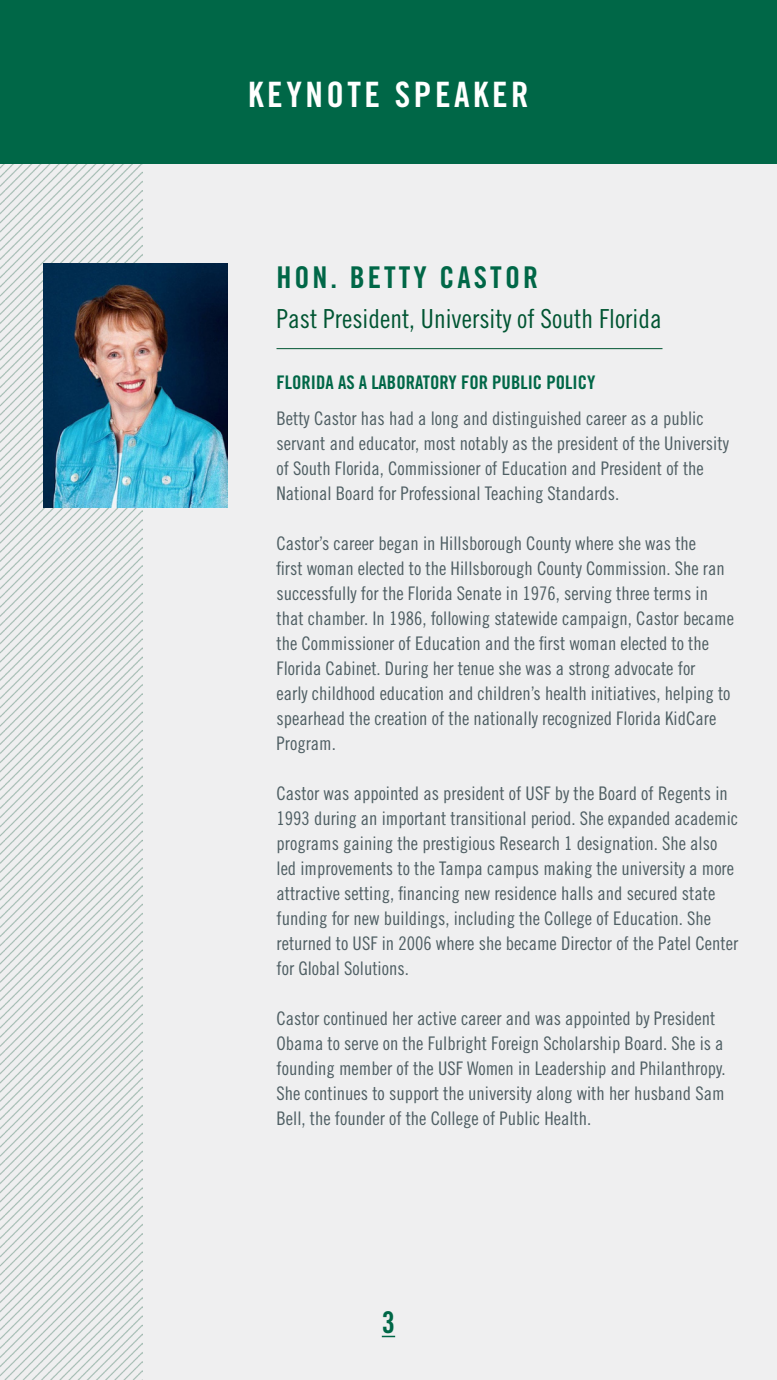
<style>
.page{position:relative;width:777px;height:1380px;background:#fff}
.page>*{position:absolute;margin:0;border:0;box-sizing:border-box;transform-origin:0 0}
.t1{font:35px "Trade Gothic LT Std Bd Cn 20";letter-spacing:.1em;color:#fff}
.t2{font:30px "Trade Gothic LT Std Bd Cn 20";letter-spacing:.1em;color:#006747}
.t3{font:26.25px "Trade Gothic LT Std Cn 18";color:#005532}
.t4{font:18.75px/25px "Trade Gothic LT Std Cn 18";color:#4e5e63}
.t5{font:18.75px "Trade Gothic LT Std Bd Cn 20";color:#006747}
</style>
<div class="page">
<div style="left:0;top:0;width:776px;height:1380px;background:#efeff0"></div>
<img style="left:0;top:163px;width:142px;height:1216px">
<div style="left:0;top:0;width:776px;height:163px;background:#006747"></div>
<hr style="left:276px;top:348px;width:386px;height:1px;background:#005532">
<img style="left:44px;top:264px;width:183px;height:244px">
<svg style="left:381px;top:1336px;width:14px;height:1px"></svg>
<h1 class="t1" style="left:248px;top:73px;width:282px">KEYNOTE SPEAKER</h1>
<h2 class="t2" style="left:276px;top:259px;width:263px">HON. BETTY CASTOR</h2>
<h3 class="t3" style="left:276px;top:303px;width:386px">Past President, University of South Florida</h3>
<p class="t5" style="left:276px;top:370px;width:320px">FLORIDA AS A LABORATORY FOR PUBLIC POLICY</p>
<p class="t4" style="left:276px;top:405px;width:453px">Betty Castor has had a long and distinguished career as a public servant and educator, most notably as the president of the University of South Florida, Commissioner of Education and President of the National Board for Professional Teaching Standards.</p>
<p class="t4" style="left:276px;top:530px;width:459px">Castor’s career began in Hillsborough County where she was the<br>first woman elected to the Hillsborough County Commission. She ran successfully for the Florida Senate in 1976, serving three terms in that chamber. In 1986, following statewide campaign, Castor became the Commissioner of Education and the first woman elected to the Florida Cabinet. During her tenue she was a strong advocate for<br>early childhood education and children’s health initiatives, helping to spearhead the creation of the nationally recognized Florida KidCare Program.</p>
<p class="t4" style="left:276px;top:780px;width:463px">Castor was appointed as president of USF by the Board of Regents in 1993 during an important transitional period. She expanded academic programs gaining the prestigious Research 1 designation. She also led improvements to the Tampa campus making the university a more attractive setting, financing new residence halls and secured state funding for new buildings, including the College of Education. She returned to USF in 2006 where she became Director of the Patel Center for Global Solutions.</p>
<p class="t4" style="left:276px;top:1005px;width:450px">Castor continued her active career and was appointed by President Obama to serve on the Fulbright Foreign Scholarship Board. She is a founding member of the USF Women in Leadership and Philanthropy.<br>She continues to support the university along with her husband Sam Bell, the founder of the College of Public Health.</p>
<h2 class="t2" style="left:381px;top:1305px;width:15px">3</h2>
</div>
